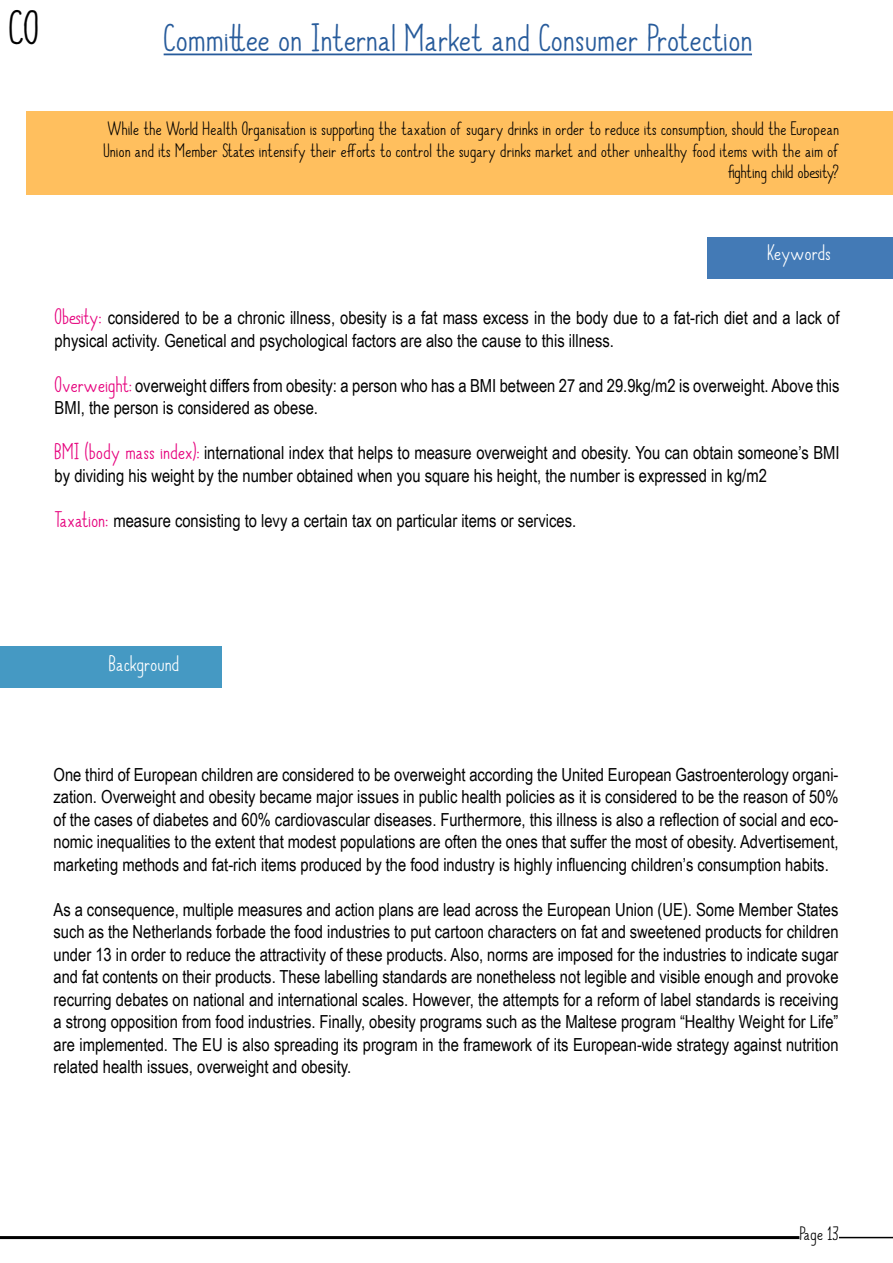
<style>
.page{position:relative;width:893px;height:1263px;background:#fff}
.page>*{position:absolute;margin:0;border:0;box-sizing:border-box;transform-origin:0 0}
.t1{font:45px "Always Together";color:#000}
.t2{font:36px "Always Together";letter-spacing:.025em;color:#275b9b}
.t3{font:21px "Always Together";letter-spacing:.025em;color:#fff}
.t4{font:18px/22.5px "Arial Narrow";color:#000}
.t5{font:18px/21.6px "Always Together";letter-spacing:.025em;color:#000;text-align:right}
.s1{font-family:"Always Together";font-size:21px;color:#e6007d}
</style>
<div class="page">
<div style="left:0;top:646px;width:222px;height:42px;background:#4599c3"></div>
<div style="left:26px;top:111px;width:867px;height:84px;background:#ffbf5e"></div>
<hr style="left:164px;top:54px;width:588px;height:1px;background:#275b9b">
<hr style="left:0;top:1236px;width:799px;height:3px;background:#000">
<hr style="left:839px;top:1237px;width:54px;height:1px;background:#000">
<div style="left:708px;top:237px;width:185px;height:42px;background:#437ab6"></div>
<h1 class="t1" style="left:9px;top:-8px;width:32px">CO</h1>
<h2 class="t2" style="left:164px;top:9px;width:590px">Committee on Internal Market and Consumer Protection</h2>
<p class="t5" style="left:103px;top:118px;width:737px">While the World Health Organisation is supporting the taxation of sugary drinks in order to reduce its consumption, should the European<br>Union and its Member States intensify their efforts to control the sugary drinks market and other unhealthy food items with the aim of fighting child obesity?</p>
<p class="t3" style="left:767px;top:236px;width:65px">Keywords</p>
<p class="t4" style="left:55px;top:306px;width:786px"><span class="s1">Obesity:</span> considered to be a chronic illness, obesity is a fat mass excess in the body due to a fat-rich diet and a lack of physical activity. Genetical and psychological factors are also the cause to this illness.</p>
<p class="t4" style="left:55px;top:373px;width:786px"><span class="s1">Overweight:</span> overweight differs from obesity: a person who has a BMI between 27 and 29.9kg/m2 is overweight. Above this<br>BMI, the person is considered as obese.</p>
<p class="t4" style="left:55px;top:441px;width:786px"><span class="s1">BMI (body mass index):</span> international index that helps to measure overweight and obesity. You can obtain someone’s BMI by dividing his weight by the number obtained when you square his height, the number is expressed in kg/m2</p>
<p class="t4" style="left:55px;top:508px;width:523px"><span class="s1">Taxation:</span> measure consisting to levy a certain tax on particular items or services.</p>
<p class="t3" style="left:109px;top:646px;width:72px">Background</p>
<p class="t4" style="left:54px;top:762px;width:786px;text-align:justify">One third of European children are considered to be overweight according the United European Gastroenterology organi&shy;zation. Overweight and obesity became major issues in public health policies as it is considered to be the reason of 50% of the cases of diabetes and 60% cardiovascular diseases. Furthermore, this illness is also a reflection of social and eco&shy;nomic inequalities to the extent that modest populations are often the ones that suffer the most of obesity. Advertisement, marketing methods and fat-rich items produced by the food industry is highly influencing children’s consumption habits.</p>
<p class="t4" style="left:54px;top:897px;width:786px;text-align:justify">As a consequence, multiple measures and action plans are lead across the European Union (UE). Some Member States such as the Netherlands forbade the food industries to put cartoon characters on fat and sweetened products for children under 13 in order to reduce the attractivity of these products. Also, norms are imposed for the industries to indicate sugar and fat contents on their products. These labelling standards are nonetheless not legible and visible enough and provoke recurring debates on national and international scales. However, the attempts for a reform of label standards is receiving a strong opposition from food industries. Finally, obesity programs such as the Maltese program “Healthy Weight for Life” are implemented. The EU is also spreading its program in the framework of its European-wide strategy against nutrition related health issues, overweight and obesity.</p>
<p class="t5" style="left:800px;top:1222px;width:40px">Page 13</p>
</div>
